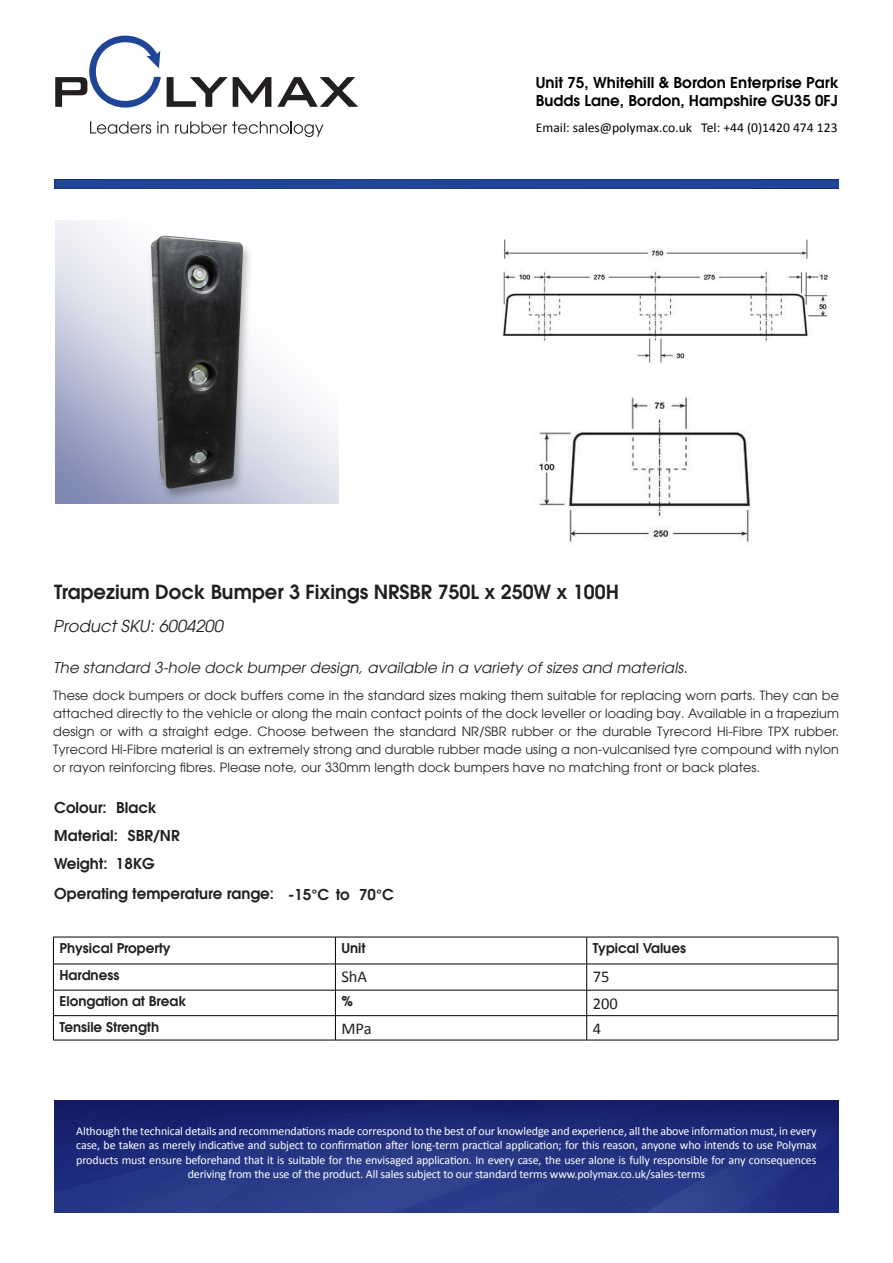
<style>
.page{position:relative;width:893px;height:1263px;background:#fff}
.page>*{position:absolute;margin:0;border:0;box-sizing:border-box;transform-origin:0 0}
.t1{font:600 19.5px "Avant Garde LT";color:#231f20}
.t2{font:italic 16.5px "Avant Garde LT";color:#231f20}
.t3{font:16.5px "Calibri";color:#231f20}
.t4{font:600 15px "Avant Garde LT";color:#231f20}
.t5{font:italic 15px "Avant Garde LT";color:#231f20}
.t6{font:600 15px "Avant Garde LT";letter-spacing:.005em;color:#000}
.t7{font:600 13.5px "Avant Garde LT";color:#231f20}
.t8{font:13.5px "Calibri";color:#000}
.t9{font:12.75px/18px "Avant Garde LT";letter-spacing:.01em;color:#231f20;text-align:justify}
.t10{font:12px/14.4px "Calibri";letter-spacing:-.01em;color:#fff;text-align:center}
</style>
<div class="page">
<img style="left:54px;top:180px;width:785px;height:8px">
<img style="left:54px;top:1101px;width:785px;height:111px">
<hr style="left:53px;top:937px;width:282px;height:1px;background:#000">
<hr style="left:335px;top:937px;width:252px;height:1px;background:#000">
<hr style="left:587px;top:937px;width:251px;height:1px;background:#000">
<hr style="left:53px;top:964px;width:282px;height:1px;background:#000">
<hr style="left:335px;top:964px;width:252px;height:1px;background:#000">
<hr style="left:587px;top:964px;width:251px;height:1px;background:#000">
<hr style="left:53px;top:990px;width:282px;height:1px;background:#000">
<hr style="left:335px;top:990px;width:252px;height:1px;background:#000">
<hr style="left:587px;top:990px;width:251px;height:1px;background:#000">
<hr style="left:53px;top:1015px;width:282px;height:1px;background:#000">
<svg style="left:53px;top:937px;width:1px;height:103px"></svg>
<hr style="left:335px;top:1015px;width:252px;height:1px;background:#000">
<svg style="left:335px;top:937px;width:1px;height:103px"></svg>
<hr style="left:587px;top:1015px;width:251px;height:1px;background:#000">
<svg style="left:586px;top:937px;width:1px;height:103px"></svg>
<svg style="left:838px;top:937px;width:1px;height:103px"></svg>
<hr style="left:53px;top:1040px;width:282px;height:1px;background:#000">
<hr style="left:335px;top:1040px;width:252px;height:1px;background:#000">
<hr style="left:587px;top:1040px;width:251px;height:1px;background:#000">
<svg style="left:90px;top:121px;width:61px;height:13px"></svg>
<svg style="left:157px;top:121px;width:11px;height:12px"></svg>
<svg style="left:175px;top:121px;width:148px;height:16px"></svg>
<svg style="left:167px;top:77px;width:104px;height:30px"></svg>
<svg style="left:277px;top:77px;width:81px;height:30px"></svg>
<svg style="left:55px;top:36px;width:106px;height:72px"></svg>
<div style="left:55px;top:180px;width:783px;height:7px;background:#204596"></div>
<img style="left:55px;top:220px;width:284px;height:284px">
<img style="left:502px;top:239px;width:326px;height:303px">
<p class="t6" style="left:536px;top:73px;width:304px">Unit 75, Whitehill &amp; Bordon Enterprise Park</p>
<p class="t6" style="left:536px;top:91px;width:304px">Budds Lane, Bordon, Hampshire GU35 0FJ</p>
<p class="t8" style="left:536px;top:119px;width:303px">Email: sales@polymax.co.uk Tel: +44 (0)1420 474 123</p>
<p class="t1" style="left:54px;top:579px;width:566px">Trapezium Dock Bumper 3 Fixings NRSBR 750L x 250W x 100H</p>
<p class="t2" style="left:53px;top:616px;width:174px">Product SKU: 6004200</p>
<p class="t5" style="left:53px;top:658px;width:639px">The standard 3-hole dock bumper design, available in a variety of sizes and materials.</p>
<p class="t9" style="left:53px;top:686px;width:787px">These dock bumpers or dock buffers come in the standard sizes making them suitable for replacing worn parts. They can be attached directly to the vehicle or along the main contact points of the dock leveller or loading bay. Available in a trapezium design or with a straight edge. Choose between the standard NR/SBR rubber or the durable Tyrecord Hi-Fibre TPX rubber.<br>Tyrecord Hi-Fibre material is an extremely strong and durable rubber made using a non-vulcanised tyre compound with nylon or rayon reinforcing fibres. Please note, our 330mm length dock bumpers have no matching front or back plates.</p>
<p class="t4" style="left:54px;top:797px;width:54px">Colour:</p>
<p class="t4" style="left:54px;top:825px;width:65px">Material:</p>
<p class="t4" style="left:54px;top:853px;width:55px">Weight:</p>
<p class="t4" style="left:116px;top:797px;width:42px">Black</p>
<p class="t4" style="left:128px;top:825px;width:53px">SBR/NR</p>
<p class="t4" style="left:116px;top:853px;width:40px">18KG</p>
<p class="t4" style="left:54px;top:883px;width:221px">Operating temperature range:</p>
<p class="t4" style="left:288px;top:884px;width:63px">-15°C to</p>
<p class="t4" style="left:359px;top:884px;width:36px">70°C</p>
<p class="t7" style="left:59px;top:939px;width:113px">Physical Property</p>
<p class="t7" style="left:341px;top:939px;width:26px">Unit</p>
<p class="t7" style="left:593px;top:939px;width:95px">Typical Values</p>
<p class="t7" style="left:59px;top:966px;width:61px">Hardness</p>
<p class="t3" style="left:341px;top:966px;width:27px">ShA</p>
<p class="t3" style="left:593px;top:966px;width:18px">75</p>
<p class="t7" style="left:59px;top:992px;width:128px">Elongation at Break</p>
<p class="t7" style="left:341px;top:992px;width:13px">%</p>
<p class="t3" style="left:593px;top:993px;width:27px">200</p>
<p class="t7" style="left:59px;top:1018px;width:101px">Tensile Strength</p>
<p class="t3" style="left:341px;top:1018px;width:32px">MPa</p>
<p class="t3" style="left:593px;top:1018px;width:10px">4</p>
<p class="t10" style="left:76px;top:1124px;width:742px">Although the technical details and recommendations made correspond to the best of our knowledge and experience, all the above information must, in every case, be taken as merely indicative and subject to confirmation after long-term practical application; for this reason, anyone who intends to use Polymax products must ensure beforehand that it is suitable for the envisaged application. In every case, the user alone is fully responsible for any consequences deriving from the use of the product. All sales subject to our standard terms www.polymax.co.uk/sales-terms</p>
</div>
